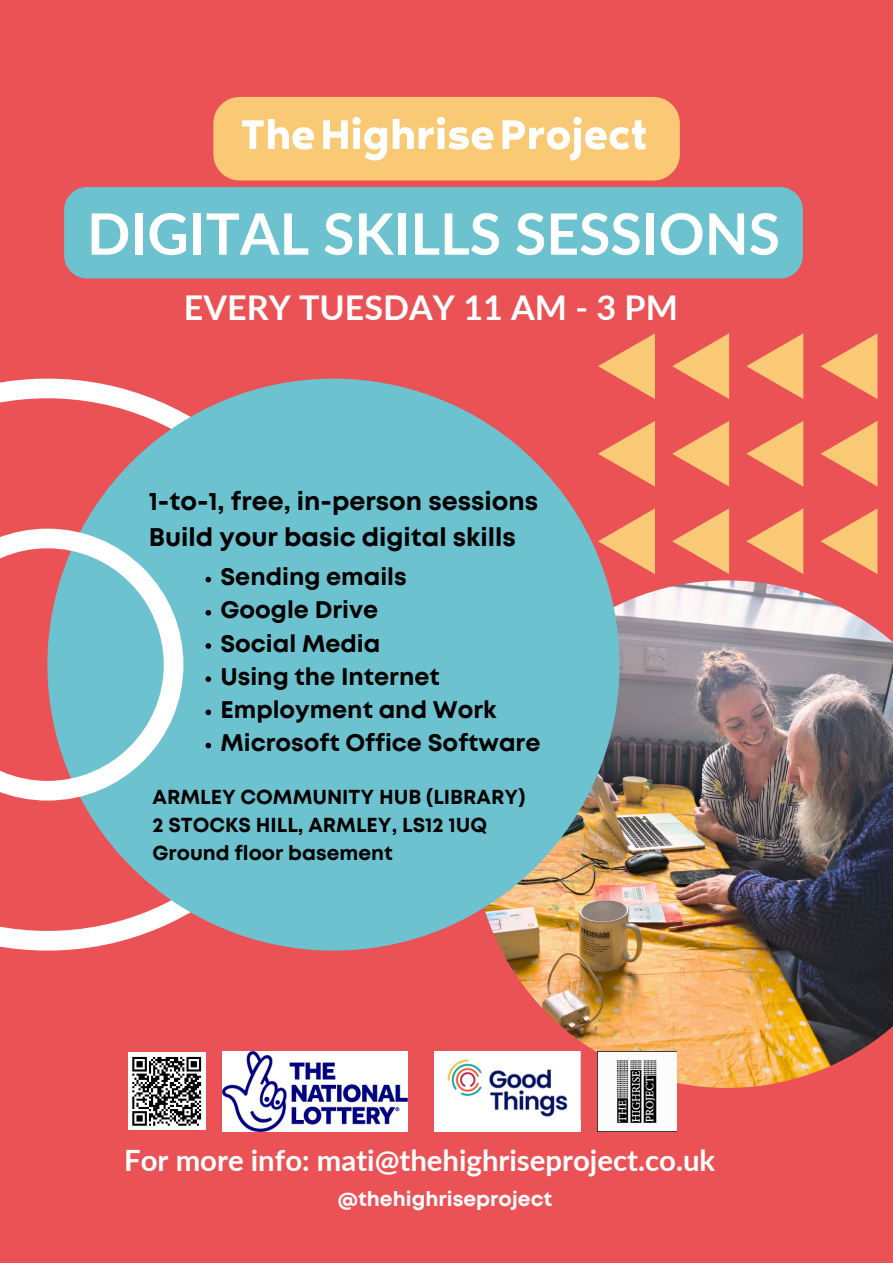
<style>
.page{position:relative;width:893px;height:1263px;background:#eb5255}
.page>*{position:absolute;margin:0;border:0;box-sizing:border-box;transform-origin:0 0}
.t1{font:700 57.07px "Lato";color:#fff}
.t2{font:54.9px "RTL Media Pro Regular";color:#fff}
.t3{font:700 34.12px "Lato";color:#fff}
.t4{font:700 29.33px "Lato";color:#fff}
.t5{font:700 25.5px/35.4px "Mont";color:#000}
.t6{font:700 24px "Mont";color:#000}
.t7{font:700 20.4px "Mont";color:#fff}
.t8{font:700 20.25px "Mont";color:#000}
.t9{font:10.73px "Ubuntu";color:#fff}
</style>
<div class="page">
<img style="left:501px;top:580px;width:392px;height:508px">
<svg style="left:0;top:379px;width:47px;height:571px"></svg>
<svg style="left:47px;top:379px;width:572px;height:571px;fill:#6cc2cf"></svg>
<svg style="left:0;top:529px;width:183px;height:271px;fill:#6cc2cf"></svg>
<svg style="left:820px;top:509px;width:57px;height:65px"></svg>
<svg style="left:820px;top:421px;width:57px;height:66px"></svg>
<svg style="left:820px;top:333px;width:57px;height:66px"></svg>
<svg style="left:746px;top:508px;width:57px;height:66px"></svg>
<svg style="left:746px;top:421px;width:57px;height:66px"></svg>
<svg style="left:746px;top:333px;width:57px;height:66px"></svg>
<svg style="left:672px;top:508px;width:57px;height:66px"></svg>
<svg style="left:672px;top:421px;width:57px;height:66px"></svg>
<svg style="left:672px;top:333px;width:57px;height:66px"></svg>
<svg style="left:598px;top:508px;width:57px;height:66px"></svg>
<svg style="left:598px;top:421px;width:57px;height:66px"></svg>
<svg style="left:598px;top:333px;width:57px;height:66px"></svg>
<img style="left:598px;top:1052px;width:78px;height:79px">
<img style="left:223px;top:1051px;width:184px;height:80px">
<img style="left:434px;top:1051px;width:146px;height:80px">
<div style="left:213px;top:97px;width:467px;height:83px;background:#fac975"></div>
<div style="left:64px;top:187px;width:739px;height:91px;background:#6cc2cf"></div>
<svg style="left:205px;top:577px;width:6px;height:5px"></svg>
<svg style="left:205px;top:610px;width:6px;height:5px"></svg>
<svg style="left:205px;top:643px;width:6px;height:6px"></svg>
<svg style="left:205px;top:676px;width:6px;height:6px"></svg>
<svg style="left:205px;top:709px;width:6px;height:6px"></svg>
<svg style="left:205px;top:743px;width:6px;height:5px"></svg>
<div style="left:128px;top:1053px;width:77px;height:77px;background:#fff"></div>
<svg style="left:132px;top:1056px;width:70px;height:70px"></svg>
<p class="t2" style="left:241px;top:110px;width:408px">TheHighriseProject</p>
<p class="t9" style="left:425px;top:139px;width:42px">Heading</p>
<p class="t1" style="left:87px;top:198px;width:694px">DIGITAL SKILLS SESSIONS</p>
<p class="t3" style="left:184px;top:286px;width:495px">EVERY TUESDAY 11 AM - 3 PM</p>
<p class="t5" style="left:149px;top:485px;width:391px">1-to-1, free, in-person sessions<br>Build your basic digital skills</p>
<h5 class="t6" style="left:220px;top:568px;width:188px">Sending emails</h5>
<p class="t6" style="left:220px;top:601px;width:159px">Google Drive</p>
<p class="t6" style="left:220px;top:634px;width:161px">Social Media</p>
<p class="t6" style="left:220px;top:667px;width:221px">Using the Internet</p>
<p class="t6" style="left:220px;top:700px;width:278px">Employment and Work</p>
<p class="t6" style="left:220px;top:734px;width:321px">Microsoft Office Software</p>
<p class="t8" style="left:152px;top:789px;width:374px">ARMLEY COMMUNITY HUB (LIBRARY)</p>
<p class="t8" style="left:152px;top:817px;width:336px">2 STOCKS HILL, ARMLEY, LS12 1UQ</p>
<p class="t8" style="left:152px;top:846px;width:242px">Ground floor basement</p>
<p class="t4" style="left:124px;top:1142px;width:592px">For more info: mati@thehighriseproject.co.uk</p>
<p class="t7" style="left:338px;top:1191px;width:216px">@thehighriseproject</p>
</div>
